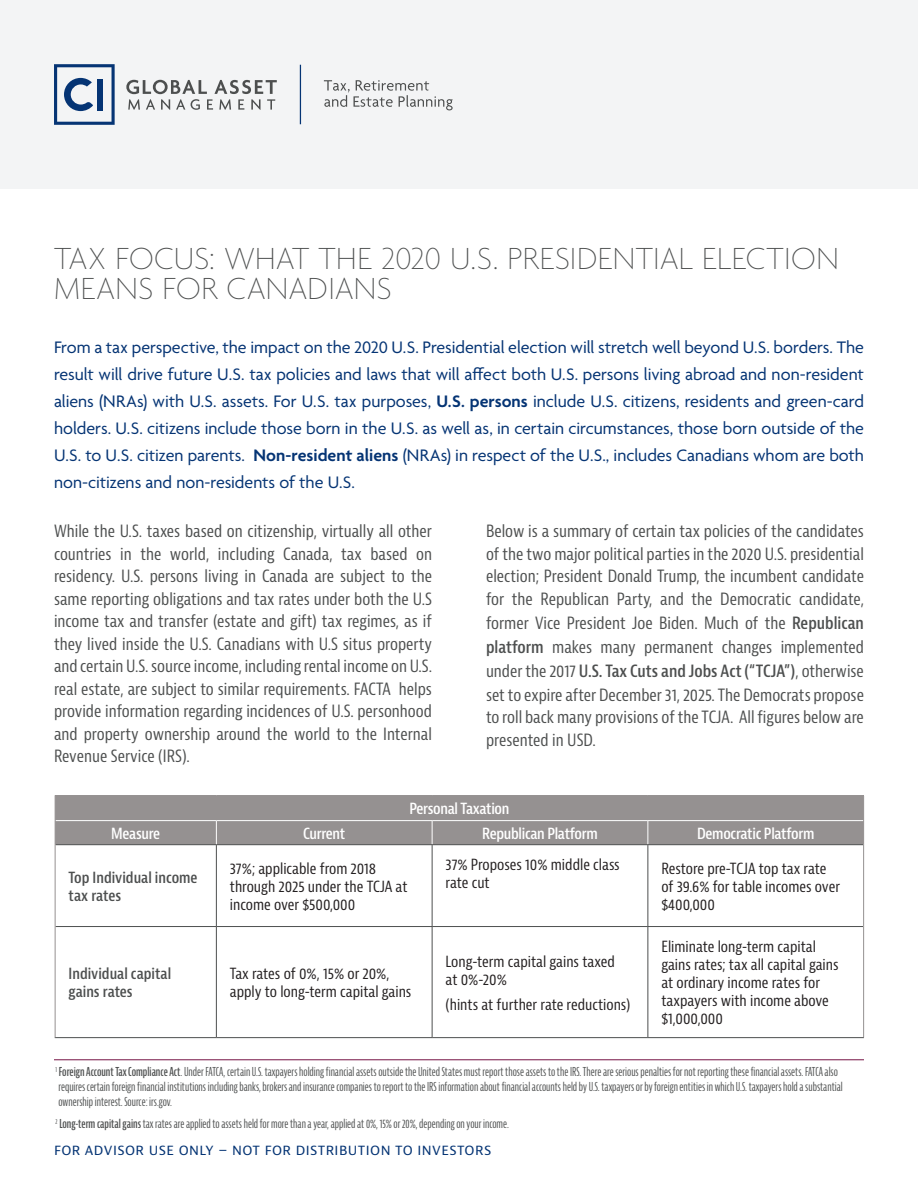
<style>
.page{position:relative;width:918px;height:1188px;background:#fff}
.page>*{position:absolute;margin:0;border:0;box-sizing:border-box;transform-origin:0 0}
.H1_-_Main_Title_-_SM{font:100 33px/30px "Agenda";letter-spacing:.01em;color:#4d4f4f}
.Lead_In_Text_-_A{font:18px/27px "Agenda";color:#053474;text-align:justify}
.Body_Copy_-_B{font:condensed 16.5px/22.5px "Bernina Sans";color:#4d4f4f;text-align:justify}
.Table_3_-_Body{font:condensed 15px/18px "Bernina Sans";color:#231f20}
.Table_3_-_Headers{font:600 condensed 15px "Bernina Sans";letter-spacing:-.02em;color:#fff}
.Table_3_-_Left_Colum{font:600 condensed 15px/18px "Bernina Sans";color:#4d4f4f}
.t1{font:13.5px "Bernina Sans";letter-spacing:.03em;color:#053474}
.Notes_Source{font:extra-condensed 12px/15px "Bernina Sans";color:#4d4f4f}
.s1{font-weight:600}
</style>
<div class="page">
<div style="left:0;top:0;width:918px;height:189px;background:#f3f4f5"></div>
<hr style="left:300px;top:65px;width:1px;height:59px;background:#053474">
<svg style="left:324px;top:80px;width:129px;height:30px"></svg>
<svg style="left:54px;top:64px;width:61px;height:61px"></svg>
<svg style="left:126px;top:80px;width:151px;height:30px"></svg>
<hr style="left:216px;top:845px;width:1px;height:81px;background:#4d4f4f">
<hr style="left:432px;top:845px;width:1px;height:81px;background:#4d4f4f">
<hr style="left:648px;top:845px;width:1px;height:81px;background:#4d4f4f">
<hr style="left:56px;top:926px;width:160px;height:1px;background:#4d4f4f">
<hr style="left:216px;top:926px;width:216px;height:1px;background:#4d4f4f">
<hr style="left:216px;top:927px;width:1px;height:110px;background:#4d4f4f">
<hr style="left:432px;top:926px;width:216px;height:1px;background:#4d4f4f">
<hr style="left:432px;top:927px;width:1px;height:110px;background:#4d4f4f">
<hr style="left:648px;top:926px;width:215px;height:1px;background:#4d4f4f">
<hr style="left:648px;top:927px;width:1px;height:110px;background:#4d4f4f">
<hr style="left:55px;top:1037px;width:161px;height:1px;background:#4d4f4f">
<hr style="left:216px;top:1037px;width:216px;height:1px;background:#4d4f4f">
<hr style="left:432px;top:1037px;width:216px;height:1px;background:#4d4f4f">
<hr style="left:648px;top:1037px;width:216px;height:1px;background:#4d4f4f">
<hr style="left:55px;top:845px;width:1px;height:82px;background:#959191">
<hr style="left:863px;top:845px;width:1px;height:82px;background:#959191">
<hr style="left:55px;top:795px;width:161px;height:1px;background:#959191">
<hr style="left:216px;top:795px;width:216px;height:1px;background:#959191">
<hr style="left:432px;top:795px;width:216px;height:1px;background:#959191">
<hr style="left:648px;top:795px;width:216px;height:1px;background:#959191">
<div style="left:55px;top:796px;width:809px;height:49px;background:#959191"></div>
<hr style="left:55px;top:927px;width:1px;height:110px;background:#959191">
<hr style="left:863px;top:927px;width:1px;height:110px;background:#959191">
<hr style="left:54px;top:1060px;width:810px;height:1px;background:#751345">
<h1 class="H1_-_Main_Title_-_SM" style="left:54px;top:245px;width:786px">TAX FOCUS: WHAT THE 2020 U.S. PRESIDENTIAL ELECTION<br>MEANS FOR CANADIANS</h1>
<p class="Lead_In_Text_-_A" style="left:54px;top:335px;width:812px">From a tax perspective, the impact on the 2020 U.S. Presidential election will stretch well beyond U.S. borders. The result will drive future U.S. tax policies and laws that will affect both U.S. persons living abroad and non-resident aliens (NRAs) with U.S. assets. For U.S. tax purposes, <span class="s1">U.S. persons</span> include U.S. citizens, residents and green-card holders. U.S. citizens include those born in the U.S. as well as, in certain circumstances, those born outside of the U.S. to U.S. citizen parents. <span class="s1">Non-resident aliens</span> (NRAs) in respect of the U.S., includes Canadians whom are both non-citizens and non-residents of the U.S.</p>
<p class="Body_Copy_-_B" style="left:54px;top:520px;width:380px">While the U.S. taxes based on citizenship, virtually all other countries in the world, including Canada, tax based on residency. U.S. persons living in Canada are subject to the same reporting obligations and tax rates under both the U.S income tax and transfer (estate and gift) tax regimes, as if they lived inside the U.S. Canadians with U.S situs property and certain U.S. source income, including rental income on U.S. real estate, are subject to similar requirements. FACTA helps provide information regarding incidences of U.S. personhood and property ownership around the world to the Internal Revenue Service (IRS).</p>
<p class="Body_Copy_-_B" style="left:486px;top:520px;width:380px">Below is a summary of certain tax policies of the candidates of the two major political parties in the 2020 U.S. presidential election; President Donald Trump, the incumbent candidate for the Republican Party, and the Democratic candidate,</p>
<p class="Body_Copy_-_B" style="left:486px;top:611px;width:380px;line-height:24px">former Vice President Joe Biden. Much of the <span class="s1">Republican platform</span> makes many permanent changes implemented under the 2017 <span class="s1">U.S. Tax Cuts and Jobs Act (“TCJA”)</span>, otherwise set to expire after December 31, 2025. The Democrats propose</p>
<p class="Body_Copy_-_B" style="left:486px;top:706px;width:379px">to roll back many provisions of the TCJA. All figures below are presented in USD.</p>
<p class="Table_3_-_Headers" style="left:409px;top:799px;width:102px">Personal Taxation</p>
<p class="Table_3_-_Headers" style="left:111px;top:824px;width:51px">Measure</p>
<p class="Table_3_-_Headers" style="left:303px;top:824px;width:44px">Current</p>
<p class="Table_3_-_Headers" style="left:482px;top:824px;width:117px">Republican Platform</p>
<p class="Table_3_-_Headers" style="left:697px;top:824px;width:119px">Democratic Platform</p>
<p class="Table_3_-_Left_Colum" style="left:69px;top:869px;width:131px">Top Individual income tax rates</p>
<p class="Table_3_-_Body" style="left:230px;top:860px;width:179px">37%; applicable from 2018 through 2025 under the TCJA at income over $500,000</p>
<p class="Table_3_-_Body" style="left:446px;top:856px;width:176px">37% Proposes 10% middle class rate cut</p>
<p class="Table_3_-_Body" style="left:661px;top:860px;width:180px">Restore pre-TCJA top tax rate of 39.6% for table incomes over $400,000</p>
<p class="Table_3_-_Left_Colum" style="left:69px;top:965px;width:104px">Individual capital gains rates</p>
<p class="Table_3_-_Body" style="left:230px;top:965px;width:183px">Tax rates of 0%, 15% or 20%, apply to long-term capital gains</p>
<p class="Table_3_-_Body" style="left:446px;top:953px;width:171px">Long-term capital gains taxed at 0%-20%</p>
<p class="Table_3_-_Body" style="left:446px;top:995px;width:186px">(hints at further rate reductions)</p>
<p class="Table_3_-_Body" style="left:661px;top:938px;width:179px">Eliminate long-term capital gains rates; tax all capital gains at ordinary income rates for taxpayers with income above $1,000,000</p>
<p class="Notes_Source" style="left:56px;top:1065px;width:789px"><sup>1</sup> <span class="s1">Foreign Account Tax Compliance Act</span>. Under FATCA, certain U.S. taxpayers holding financial assets outside the United States must report those assets to the IRS. There are serious penalties for not reporting these financial assets. FATCA also requires certain foreign financial institutions including banks, brokers and insurance companies to report to the IRS information about financial accounts held by U.S. taxpayers or by foreign entities in which U.S. taxpayers hold a substantial ownership interest. Source: irs.gov.</p>
<p class="Notes_Source" style="left:56px;top:1116px;width:455px"><sup>2</sup> <span class="s1">Long-term capital gains</span> tax rates are applied to assets held for more than a year, applied at 0%, 15% or 20%, depending on your income.</p>
<p class="t1" style="left:54px;top:1141px;width:439px">FOR ADVISOR USE ONLY – NOT FOR DISTRIBUTION TO INVESTORS</p>
</div>
